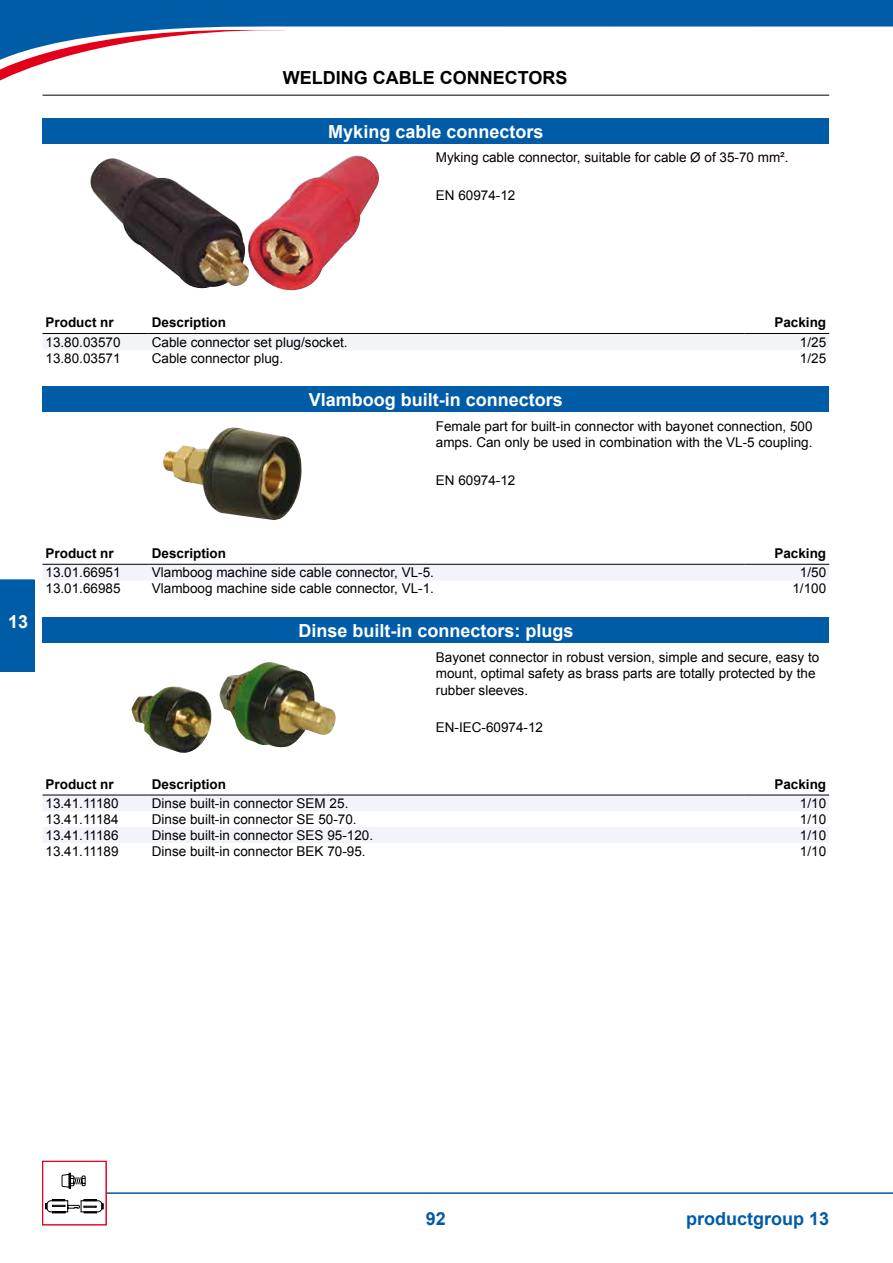
<style>
.page{position:relative;width:893px;height:1263px;background:#fff}
.page>*{position:absolute;margin:0;border:0;box-sizing:border-box;transform-origin:0 0}
.t1{font:700 18px "Arial";color:#fff}
.t2{font:700 18px "Arial";color:#000}
.t3{font:700 18px "Arial";color:#005ca6}
.t4{font:13.5px/16.5px "Arial";color:#000}
.t5{font:700 13.5px "Arial";color:#000}
</style>
<div class="page">
<svg style="left:0;top:0;width:893px;height:30px;background:#176aae"></svg>
<svg style="left:0;top:30px;width:286px;height:51px"></svg>
<div style="left:0;top:579px;width:34px;height:93px;background:#005ca6"></div>
<hr style="left:43px;top:95px;width:786px;height:1px;background:#000">
<hr style="left:43px;top:1192px;width:850px;height:2px;background:#005ca6">
<div style="left:43px;top:1161px;width:63px;height:64px;background:#fff"></div>
<svg style="left:45px;top:1173px;width:58px;height:40px"></svg>
<div style="left:42px;top:1161px;width:65px;height:64px;border:1px solid #e2001a"></div>
<div style="left:43px;top:119px;width:786px;height:25px;background:#005ca6"></div>
<img style="left:90px;top:156px;width:289px;height:135px">
<div style="left:43px;top:334px;width:786px;height:15px;background:#f3f4fa"></div>
<hr style="left:43px;top:333px;width:106px;height:1px;background:#000">
<hr style="left:149px;top:333px;width:595px;height:1px;background:#000">
<hr style="left:744px;top:333px;width:85px;height:1px;background:#000">
<div style="left:43px;top:387px;width:786px;height:25px;background:#005ca6"></div>
<img style="left:163px;top:427px;width:139px;height:94px">
<div style="left:43px;top:565px;width:786px;height:15px;background:#f3f4fa"></div>
<hr style="left:43px;top:564px;width:106px;height:1px;background:#000">
<hr style="left:149px;top:564px;width:595px;height:1px;background:#000">
<hr style="left:744px;top:564px;width:85px;height:1px;background:#000">
<div style="left:43px;top:617px;width:786px;height:26px;background:#005ca6"></div>
<img style="left:132px;top:662px;width:204px;height:91px">
<svg style="left:43px;top:796px;width:786px;height:47px"></svg>
<hr style="left:43px;top:795px;width:106px;height:1px;background:#000">
<hr style="left:149px;top:795px;width:595px;height:1px;background:#000">
<hr style="left:744px;top:795px;width:85px;height:1px;background:#000">
<h1 class="t2" style="left:283px;top:66px;width:286px">Welding cable connectors</h1>
<h1 class="t1" style="left:328px;top:119px;width:217px">Myking cable connectors</h1>
<p class="t4" style="left:436px;top:150px;width:354px">Myking cable connector, suitable for cable Ø of 35-70 mm².</p>
<p class="t4" style="left:436px;top:187px;width:81px">EN 60974-12</p>
<p class="t5" style="left:46px;top:314px;width:70px">Product nr</p>
<p class="t5" style="left:152px;top:314px;width:76px">Description</p>
<p class="t5" style="left:774px;top:314px;width:53px">Packing</p>
<p class="t4" style="left:46px;top:334px;width:77px">13.80.03570</p>
<p class="t4" style="left:152px;top:334px;width:197px">Cable connector set plug/socket.</p>
<p class="t4" style="left:800px;top:334px;width:28px">1/25</p>
<p class="t4" style="left:46px;top:350px;width:77px">13.80.03571</p>
<p class="t4" style="left:152px;top:350px;width:133px">Cable connector plug.</p>
<p class="t4" style="left:800px;top:350px;width:28px">1/25</p>
<h1 class="t1" style="left:309px;top:388px;width:256px">Vlamboog built-in connectors</h1>
<p class="t4" style="left:436px;top:418px;width:378px">Female part for built-in connector with bayonet connection, 500 amps. Can only be used in combination with the VL-5 coupling.</p>
<p class="t4" style="left:436px;top:472px;width:81px">EN 60974-12</p>
<h1 class="t1" style="left:8px;top:609px;width:22px">13</h1>
<p class="t5" style="left:46px;top:544px;width:70px">Product nr</p>
<p class="t5" style="left:152px;top:544px;width:76px">Description</p>
<p class="t5" style="left:774px;top:544px;width:53px">Packing</p>
<p class="t4" style="left:46px;top:565px;width:77px">13.01.66951</p>
<p class="t4" style="left:152px;top:565px;width:284px">Vlamboog machine side cable connector, VL-5.</p>
<p class="t4" style="left:800px;top:565px;width:28px">1/50</p>
<p class="t4" style="left:46px;top:580px;width:77px">13.01.66985</p>
<p class="t4" style="left:152px;top:580px;width:284px">Vlamboog machine side cable connector, VL-1.</p>
<p class="t4" style="left:792px;top:580px;width:35px">1/100</p>
<h1 class="t1" style="left:298px;top:618px;width:277px">Dinse built-in connectors: plugs</h1>
<p class="t4" style="left:436px;top:649px;width:385px">Bayonet connector in robust version, simple and secure, easy to mount, optimal safety as brass parts are totally protected by the rubber sleeves.</p>
<p class="t4" style="left:436px;top:719px;width:109px">EN-IEC-60974-12</p>
<p class="t5" style="left:46px;top:775px;width:70px">Product nr</p>
<p class="t5" style="left:152px;top:775px;width:76px">Description</p>
<p class="t5" style="left:774px;top:775px;width:53px">Packing</p>
<p class="t4" style="left:46px;top:795px;width:75px">13.41.11180</p>
<p class="t4" style="left:152px;top:795px;width:198px">Dinse built-in connector SEM 25.</p>
<p class="t4" style="left:800px;top:795px;width:28px">1/10</p>
<p class="t4" style="left:46px;top:811px;width:75px">13.41.11184</p>
<p class="t4" style="left:152px;top:811px;width:206px">Dinse built-in connector SE 50-70.</p>
<p class="t4" style="left:800px;top:811px;width:28px">1/10</p>
<p class="t4" style="left:46px;top:827px;width:75px">13.41.11186</p>
<p class="t4" style="left:152px;top:827px;width:223px">Dinse built-in connector SES 95-120.</p>
<p class="t4" style="left:800px;top:827px;width:28px">1/10</p>
<p class="t4" style="left:46px;top:843px;width:75px">13.41.11189</p>
<p class="t4" style="left:152px;top:843px;width:215px">Dinse built-in connector BEK 70-95.</p>
<p class="t4" style="left:800px;top:843px;width:28px">1/10</p>
<h1 class="t3" style="left:426px;top:1207px;width:22px">92</h1>
<h1 class="t3" style="left:686px;top:1206px;width:145px">productgroup 13</h1>
</div>
